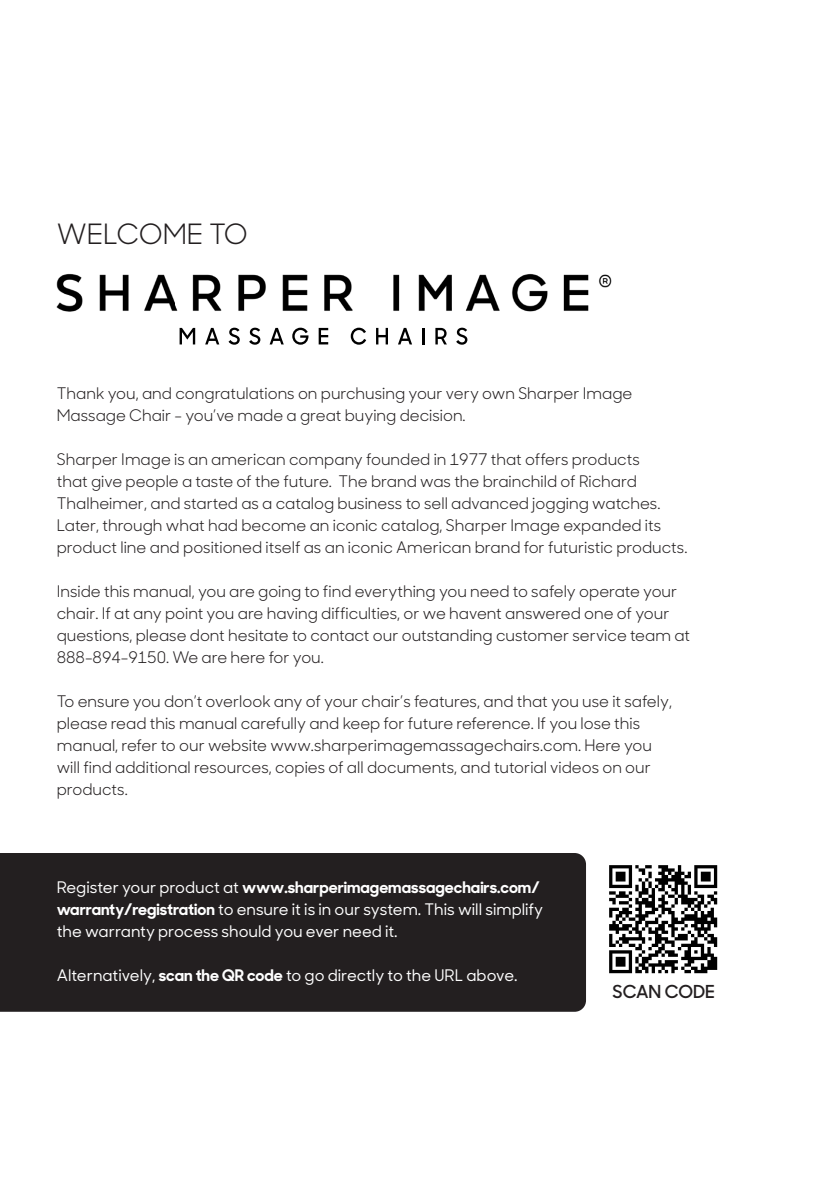
<style>
.page{position:relative;width:823px;height:1191px;background:#fff}
.page>*{position:absolute;margin:0;border:0;box-sizing:border-box;transform-origin:0 0}
.t1{font:28px "Sharp Sans No 1";color:#231f20}
.t2{font:600 18px "Sharp Sans No 1";color:#231f20}
.t3{font:16px/22px "Sharp Sans No 1";color:#231f20}
.t4{font:500 16px/22px "Sharp Sans No 1";color:#fff}
.s1{font-weight:700}
</style>
<div class="page">
<img style="left:56px;top:273px;width:556px;height:72px">
<svg style="left:179px;top:328px;width:16px;height:16px"></svg>
<svg style="left:205px;top:328px;width:14px;height:16px"></svg>
<svg style="left:228px;top:328px;width:11px;height:17px"></svg>
<svg style="left:249px;top:328px;width:11px;height:17px"></svg>
<svg style="left:269px;top:328px;width:14px;height:16px"></svg>
<svg style="left:292px;top:328px;width:16px;height:17px"></svg>
<svg style="left:318px;top:328px;width:10px;height:16px"></svg>
<svg style="left:350px;top:328px;width:16px;height:17px"></svg>
<svg style="left:376px;top:328px;width:12px;height:16px"></svg>
<svg style="left:398px;top:328px;width:14px;height:16px"></svg>
<svg style="left:422px;top:328px;width:2px;height:16px"></svg>
<svg style="left:435px;top:328px;width:11px;height:16px"></svg>
<svg style="left:456px;top:328px;width:11px;height:17px"></svg>
<div style="left:0;top:853px;width:585px;height:158px;background:#231f20"></div>
<img style="left:609px;top:865px;width:109px;height:109px">
<h1 class="t1" style="left:57px;top:212px;width:193px">WELCOME TO</h1>
<p class="t3" style="left:57px;top:381px;width:577px">Thank you, and congratulations on purchusing your very own Sharper Image<br>Massage Chair - you’ve made a great buying decision.</p>
<p class="t3" style="left:57px;top:447px;width:631px">Sharper Image is an american company founded in 1977 that offers products<br>that give people a taste of the future. The brand was the brainchild of Richard Thalheimer, and started as a catalog business to sell advanced jogging watches.<br>Later, through what had become an iconic catalog, Sharper Image expanded its product line and positioned itself as an iconic American brand for futuristic products.</p>
<p class="t3" style="left:57px;top:579px;width:634px">Inside this manual, you are going to find everything you need to safely operate your chair. If at any point you are having difficulties, or we havent answered one of your questions, please dont hesitate to contact our outstanding customer service team at 888-894-9150. We are here for you.</p>
<p class="t3" style="left:57px;top:689px;width:616px">To ensure you don’t overlook any of your chair’s features, and that you use it safely, please read this manual carefully and keep for future reference. If you lose this manual, refer to our website www.sharperimagemassagechairs.com. Here you will find additional resources, copies of all documents, and tutorial videos on our products.</p>
<p class="t4" style="left:57px;top:875px;width:487px">Register your product at <span class="s1">www.sharperimagemassagechairs.com/ warranty/registration</span> to ensure it is in our system. This will simplify the warranty process should you ever need it.</p>
<p class="t4" style="left:57px;top:963px;width:462px">Alternatively, <span class="s1">scan the QR code</span> to go directly to the URL above.</p>
<p class="t2" style="left:612px;top:977px;width:104px">SCAN CODE</p>
</div>
